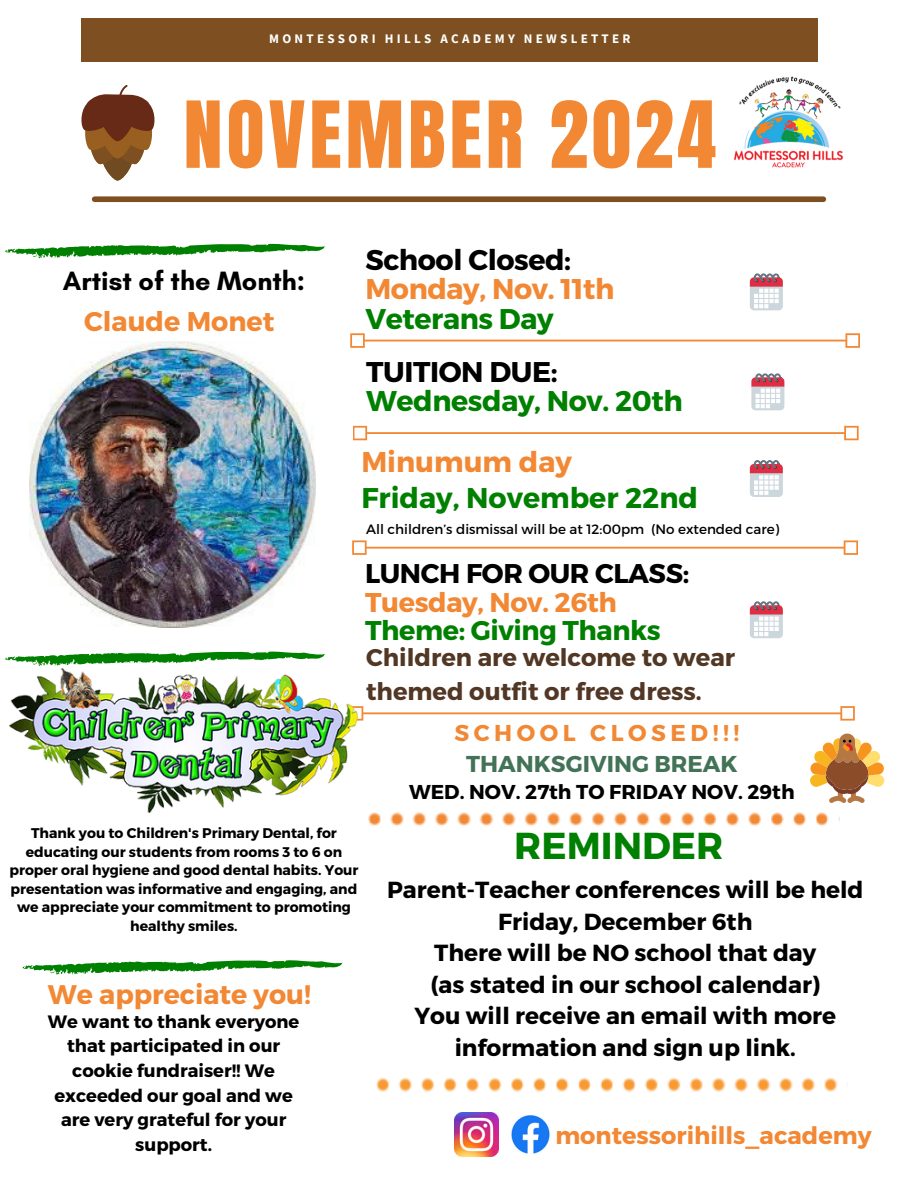
<style>
.page{position:relative;width:918px;height:1188px;background:#fff}
.page>*{position:absolute;margin:0;border:0;box-sizing:border-box;transform-origin:0 0}
.t1{font:78.45px "Anton";letter-spacing:.05em;color:#f28834}
.t2{font:700 37.5px "Montserrat";color:#008000}
.t3{font:700 28.5px/29.2px "Montserrat";letter-spacing:-.015em;color:#f28834}
.t4{font:700 28.5px/29.2px "Montserrat";letter-spacing:-.015em;color:#008000}
.t5{font:700 27px/28.2px "Montserrat";letter-spacing:-.015em;color:#008000}
.t6{font:700 27px "Glacial Indifference";color:#000}
.t7{font:700 27px "Montserrat";color:#f28834}
.t8{font:700 26.85px "Montserrat";color:#f28834}
.t9{font:700 24.15px/33.8px "Montserrat";color:#513724}
.t10{font:700 24px "Montserrat";color:#f28834}
.t11{font:700 23.25px/31.5px "Montserrat";color:#000;text-align:center}
.t12{font:700 22.95px "Montserrat";color:#437357}
.t13{font:700 22.95px "Montserrat";letter-spacing:.2em;color:#f28834}
.t14{font:700 20.1px "Montserrat";color:#000}
.t15{font:700 18px/24.6px "Montserrat";color:#000;text-align:center}
.t16{font:700 13.95px/18.6px "Montserrat";color:#000;text-align:center}
.t17{font:13.5px "Montserrat";color:#000}
.t18{font:700 13.05px "Source Sans Pro";letter-spacing:.25em;color:#fff}
.s1{color:#000}
.s2{color:#008000}
.s3{color:#f28834}
</style>
<div class="page">
<div style="left:81px;top:18px;width:737px;height:44px;background:#7e5021"></div>
<svg style="left:751px;top:373px;width:33px;height:37px"></svg>
<svg style="left:750px;top:601px;width:33px;height:37px"></svg>
<svg style="left:358px;top:706px;width:497px;height:15px"></svg>
<svg style="left:353px;top:426px;width:506px;height:14px"></svg>
<svg style="left:750px;top:273px;width:33px;height:37px"></svg>
<svg style="left:350px;top:333px;width:510px;height:15px"></svg>
<svg style="left:81px;top:85px;width:73px;height:96px"></svg>
<svg style="left:5px;top:244px;width:299px;height:14px"></svg>
<svg style="left:369px;top:812px;width:460px;height:15px"></svg>
<svg style="left:377px;top:1077px;width:461px;height:15px"></svg>
<div style="left:95px;top:196px;width:728px;height:6px;background:#7e5021"></div>
<img style="left:511px;top:1115px;width:39px;height:39px">
<img style="left:455px;top:1112px;width:44px;height:44px">
<img style="left:734px;top:76px;width:109px;height:92px">
<svg style="left:22px;top:960px;width:300px;height:15px"></svg>
<svg style="left:810px;top:734px;width:75px;height:69px"></svg>
<img style="left:30px;top:341px;width:285px;height:286px">
<svg style="left:352px;top:540px;width:506px;height:15px"></svg>
<svg style="left:750px;top:460px;width:33px;height:37px"></svg>
<img style="left:9px;top:669px;width:349px;height:144px">
<svg style="left:5px;top:652px;width:299px;height:14px"></svg>
<p class="t18" style="left:269px;top:31px;width:363px">MONTESSORI HILLS ACADEMY NEWSLETTER</p>
<p class="t1" style="left:184px;top:79px;width:534px">NOVEMBER 2024</p>
<h4 class="t6" style="left:63px;top:264px;width:244px">Artist of the Month:</h4>
<p class="t7" style="left:84px;top:303px;width:192px">Claude Monet</p>
<h5 class="t3" style="left:365px;top:244px;width:251px"><span class="s1">School Closed:<br></span>Monday, Nov. 11th<br><span class="s2">Veterans Day</span></h5>
<p class="t4" style="left:366px;top:356px;width:318px"><span class="s1">TUITION DUE:<br></span>Wednesday, Nov. 20th</p>
<p class="t3" style="left:361px;top:446px;width:212px">Minumum day</p>
<h1 class="t4" style="left:361px;top:482px;width:338px">Friday, November 22nd</h1>
<p class="t17" style="left:366px;top:520px;width:415px">All children’s dismissal will be at 12:00pm (No extended care)</p>
<h4 class="t5" style="left:365px;top:558px;width:326px"><span class="s1">LUNCH FOR OUR CLASS:<br></span><span class="s3">Tuesday, Nov. 26th<br></span>Theme: Giving Thanks</h4>
<p class="t9" style="left:366px;top:639px;width:371px">Children are welcome to wear themed outfit or free dress.</p>
<p class="t13" style="left:454px;top:718px;width:287px">SCHOOL CLOSED!!!</p>
<h3 class="t12" style="left:466px;top:749px;width:273px">THANKSGIVING BREAK</h3>
<h3 class="t14" style="left:409px;top:779px;width:387px">WED. NOV. 27th TO FRIDAY NOV. 29th</h3>
<h3 class="t16" style="left:9px;top:823px;width:351px">Thank you to Children's Primary Dental, for educating our students from rooms 3 to 6 on proper oral hygiene and good dental habits. Your presentation was informative and engaging, and we appreciate your commitment to promoting healthy smiles.</h3>
<h4 class="t8" style="left:48px;top:977px;width:265px">We appreciate you!</h4>
<p class="t15" style="left:48px;top:1008px;width:253px">We want to thank everyone that participated in our cookie fundraiser!! We exceeded our goal and we are very grateful for your support.</p>
<p class="t2" style="left:514px;top:822px;width:211px">REMINDER</p>
<h4 class="t11" style="left:387px;top:873px;width:478px">Parent-Teacher conferences will be held<br>Friday, December 6th<br>There will be NO school that day<br>(as stated in our school calendar)<br>You will receive an email with more information and sign up link.</h4>
<h4 class="t10" style="left:555px;top:1120px;width:318px">montessorihills_academy</h4>
</div>
